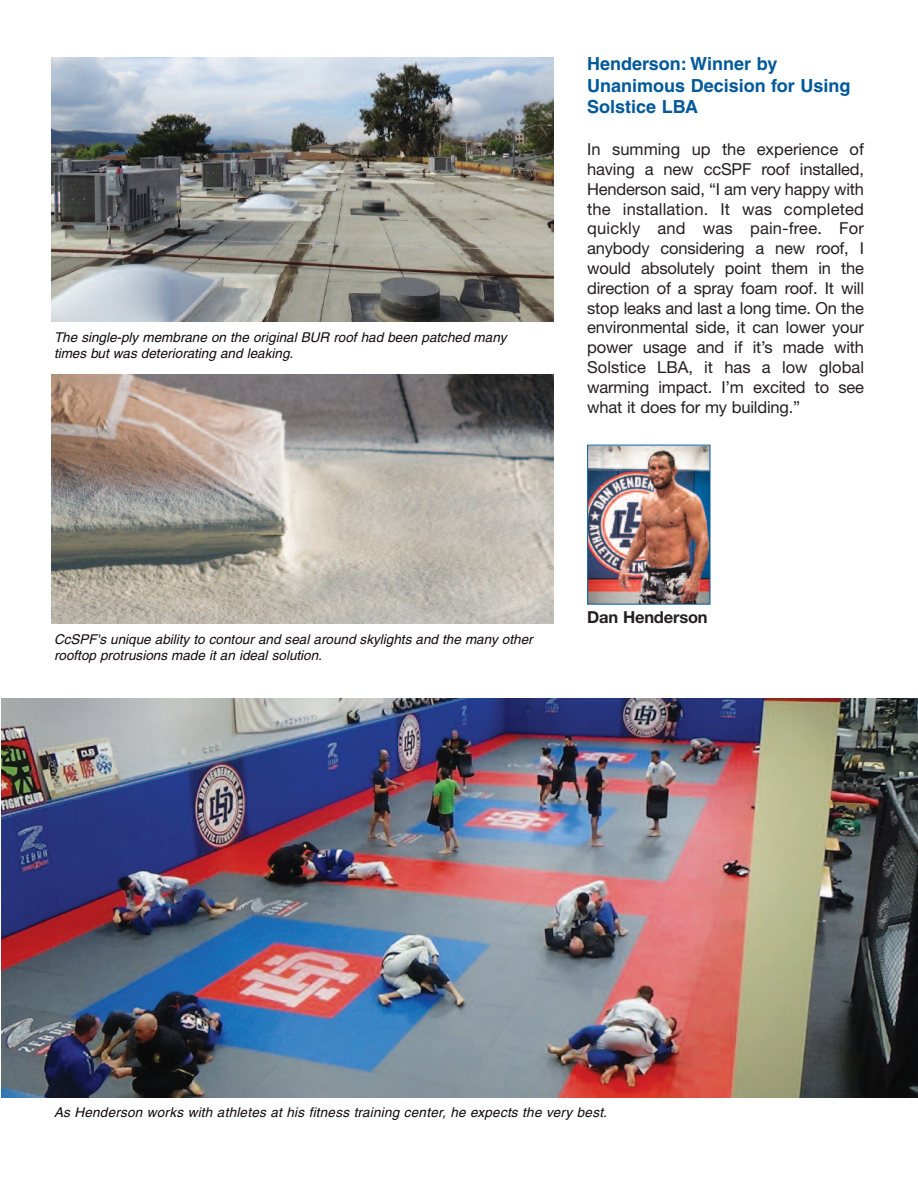
<style>
.page{position:relative;width:918px;height:1188px;background:#fff}
.page>*{position:absolute;margin:0;border:0;box-sizing:border-box;transform-origin:0 0}
.t1{font:700 18px/21.6px "Helvetica";color:#01599a}
.t2{font:16.5px/19.8px "Helvetica Neue LT";letter-spacing:-.01em;color:#231f20;text-align:justify}
.t3{font:700 16.5px "Helvetica Neue LT";letter-spacing:-.01em;color:#231f20}
.t4{font:italic 13.5px/16.2px "Helvetica";color:#110a0c}
</style>
<div class="page">
<img style="left:1px;top:698px;width:917px;height:399px">
<img style="left:51px;top:57px;width:503px;height:264px">
<img style="left:51px;top:375px;width:503px;height:249px">
<img style="left:589px;top:447px;width:119px;height:156px">
<div style="left:587px;top:445px;width:123px;height:160px;border:1px solid #01599a"></div>
<p class="t4" style="left:54px;top:331px;width:454px">The single-ply membrane on the original BUR roof had been patched many times but was deteriorating and leaking.</p>
<p class="t1" style="left:587px;top:55px;width:265px">Henderson: Winner by<br>Unanimous Decision for Using<br>Solstice LBA</p>
<p class="t2" style="left:587px;top:139px;width:278px">In summing up the experience of having a new ccSPF roof installed, Henderson said, “I am very happy with the installation. It was completed quickly and was pain-free. For anybody considering a new roof, I would absolutely point them in the direction of a spray foam roof. It will stop leaks and last a long time. On the environmental side, it can lower your power usage and if it’s made with Solstice LBA, it has a low global warming impact. I’m excited to see what it does for my building.”</p>
<p class="t4" style="left:54px;top:632px;width:480px">CcSPF's unique ability to contour and seal around skylights and the many other rooftop protrusions made it an ideal solution.</p>
<p class="t3" style="left:587px;top:607px;width:122px">Dan Henderson</p>
<p class="t4" style="left:54px;top:1105px;width:555px">As Henderson works with athletes at his fitness training center, he expects the very best.</p>
</div>
